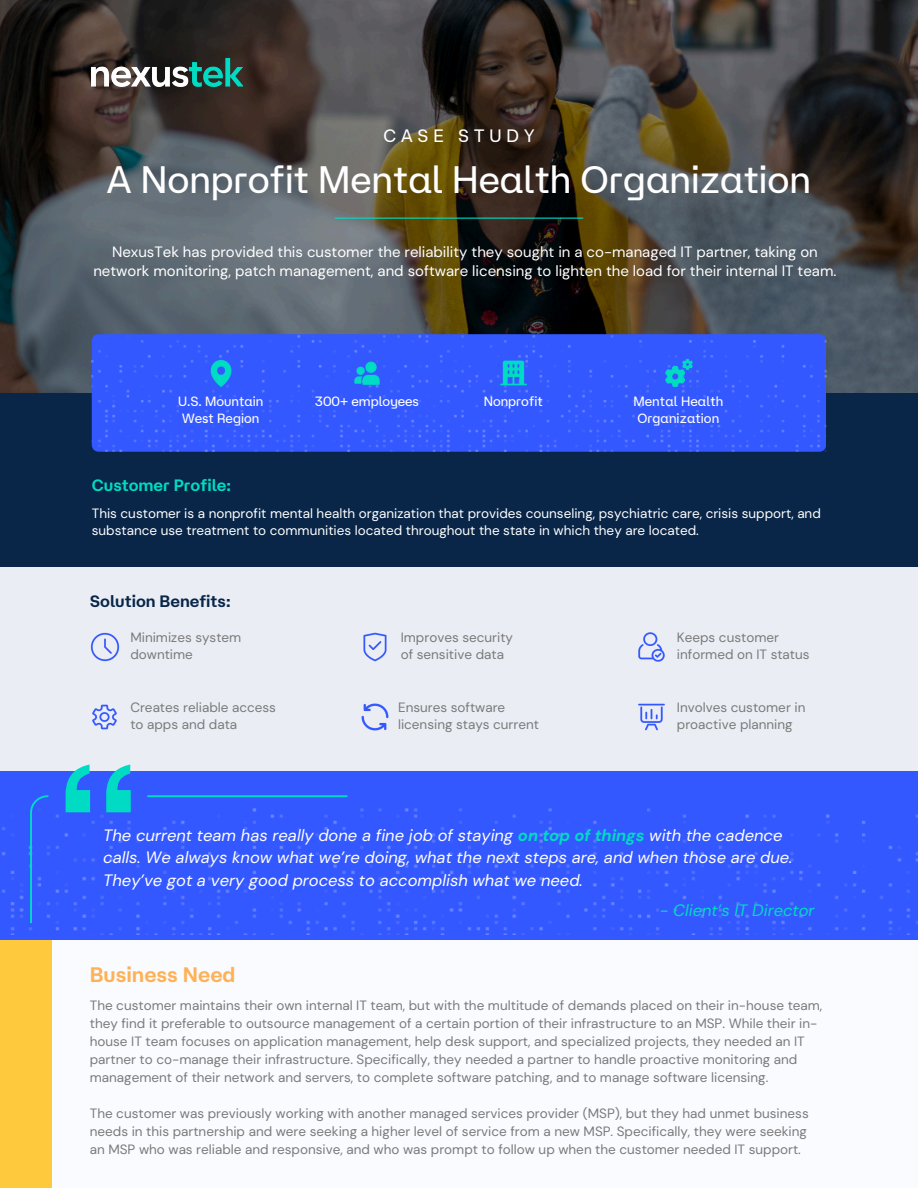
<style>
.page{position:relative;width:918px;height:1188px;background:#fff}
.page>*{position:absolute;margin:0;border:0;box-sizing:border-box;transform-origin:0 0}
.t1{font:38.25px "At Aero";color:#fff}
.t2{font:600 21px "At Aero";color:#ffb155}
.t3{font:18px "At Aero";letter-spacing:.27em;color:#fff}
.t4{font:italic 16.5px/22.5px "DM Sans 24 pt";color:#fff}
.t5{font:italic 16.5px "DM Sans 24 pt";color:#00dcc3}
.t6{font:600 16.5px "At Aero";color:#092648}
.t7{font:600 16.5px "At Aero";color:#00dcc3}
.t8{font:15px/19.2px "DM Sans 24 pt";color:#fff;text-align:center}
.t9{font:13.5px/18px "DM Sans 24 pt";color:#7a7a7a}
.t10{font:13.5px/16.8px "DM Sans 24 pt";color:#fff}
.t11{font:13.5px/16.8px "At Aero";color:#fff}
.s1{font-weight:700;color:#00dcc3}
</style>
<div class="page">
<div style="left:0;top:539px;width:918px;height:265px;background:#eaedf4"></div>
<div style="left:0;top:367px;width:918px;height:200px;background:#092648"></div>
<img style="left:0;top:0;width:918px;height:393px">
<hr style="left:335px;top:218px;width:248px;height:1px;background:#00dcc3">
<img style="left:92px;top:59px;width:151px;height:28px">
<div style="left:92px;top:334px;width:734px;height:117px;background:#3358ff"></div>
<img style="left:206px;top:359px;width:30px;height:29px">
<img style="left:353px;top:358px;width:29px;height:30px">
<img style="left:499px;top:358px;width:29px;height:30px">
<img style="left:664px;top:358px;width:29px;height:30px">
<div style="left:0;top:916px;width:918px;height:272px;background:#fafbff"></div>
<div style="left:0;top:923px;width:51px;height:265px;background:#ffc93e"></div>
<div style="left:0;top:772px;width:918px;height:168px;background:#3358ff"></div>
<img style="left:2px;top:807px;width:916px;height:127px">
<hr style="left:147px;top:795px;width:200px;height:2px;background:#00dcc3">
<svg style="left:30px;top:795px;width:19px;height:128px"></svg>
<svg style="left:66px;top:765px;width:65px;height:47px"></svg>
<img style="left:90px;top:632px;width:30px;height:30px">
<img style="left:92px;top:704px;width:25px;height:26px">
<img style="left:363px;top:632px;width:24px;height:30px">
<img style="left:361px;top:703px;width:28px;height:28px">
<img style="left:638px;top:632px;width:27px;height:30px">
<img style="left:638px;top:703px;width:27px;height:28px">
<p class="t3" style="left:383px;top:125px;width:152px">CASE STUDY</p>
<h4 class="t1" style="left:107px;top:157px;width:706px">A Nonprofit Mental Health Organization</h4>
<h6 class="t8" style="left:93px;top:243px;width:745px">NexusTek has provided this customer the reliability they sought in a co-managed IT partner, taking on network monitoring, patch management, and software licensing to lighten the load for their internal IT team.</h6>
<h1 class="t11" style="left:178px;top:393px;width:87px">U.S. Mountain<br>West Region</h1>
<p class="t11" style="left:315px;top:392px;width:106px">300+ employees</p>
<p class="t11" style="left:484px;top:392px;width:61px">Nonprofit</p>
<p class="t11" style="left:633px;top:392px;width:91px">Mental Health<br>Organization</p>
<p class="t7" style="left:92px;top:476px;width:141px">Customer Profile:</p>
<h6 class="t10" style="left:92px;top:505px;width:731px">This customer is a nonprofit mental health organization that provides counseling, psychiatric care, crisis support, and substance use treatment to communities located throughout the state in which they are located.</h6>
<h6 class="t6" style="left:90px;top:591px;width:142px">Solution Benefits:</h6>
<p class="t9" style="left:130px;top:629px;width:113px;line-height:16.8px">Minimizes system downtime</p>
<h6 class="t9" style="left:130px;top:699px;width:147px;line-height:16.8px">Creates reliable access to apps and data</h6>
<p class="t9" style="left:401px;top:629px;width:114px;line-height:16.8px">Improves security of sensitive data</p>
<h6 class="t9" style="left:398px;top:699px;width:143px;line-height:16.8px">Ensures software licensing stays current</h6>
<h5 class="t9" style="left:677px;top:629px;width:134px;line-height:16.8px">Keeps customer informed on IT status</h5>
<h5 class="t9" style="left:677px;top:699px;width:130px;line-height:16.8px">Involves customer in proactive planning</h5>
<p class="t4" style="left:103px;top:824px;width:691px">The current team has really done a fine job of staying <span class="s1">on top of things</span> with the cadence calls. We always know what we’re doing, what the next steps are, and when those are due.<br>They’ve got a very good process to accomplish what we need.</p>
<h4 class="t5" style="left:660px;top:900px;width:156px">- Client’s IT Director</h4>
<p class="t2" style="left:90px;top:962px;width:147px">Business Need</p>
<p class="t9" style="left:90px;top:996px;width:734px">The customer maintains their own internal IT team, but with the multitude of demands placed on their in-house team, they find it preferable to outsource management of a certain portion of their infrastructure to an MSP. While their in&shy;house IT team focuses on application management, help desk support, and specialized projects, they needed an IT partner to co-manage their infrastructure. Specifically, they needed a partner to handle proactive monitoring and management of their network and servers, to complete software patching, and to manage software licensing.</p>
<p class="t9" style="left:90px;top:1104px;width:720px">The customer was previously working with another managed services provider (MSP), but they had unmet business needs in this partnership and were seeking a higher level of service from a new MSP. Specifically, they were seeking an MSP who was reliable and responsive, and who was prompt to follow up when the customer needed IT support.</p>
</div>
